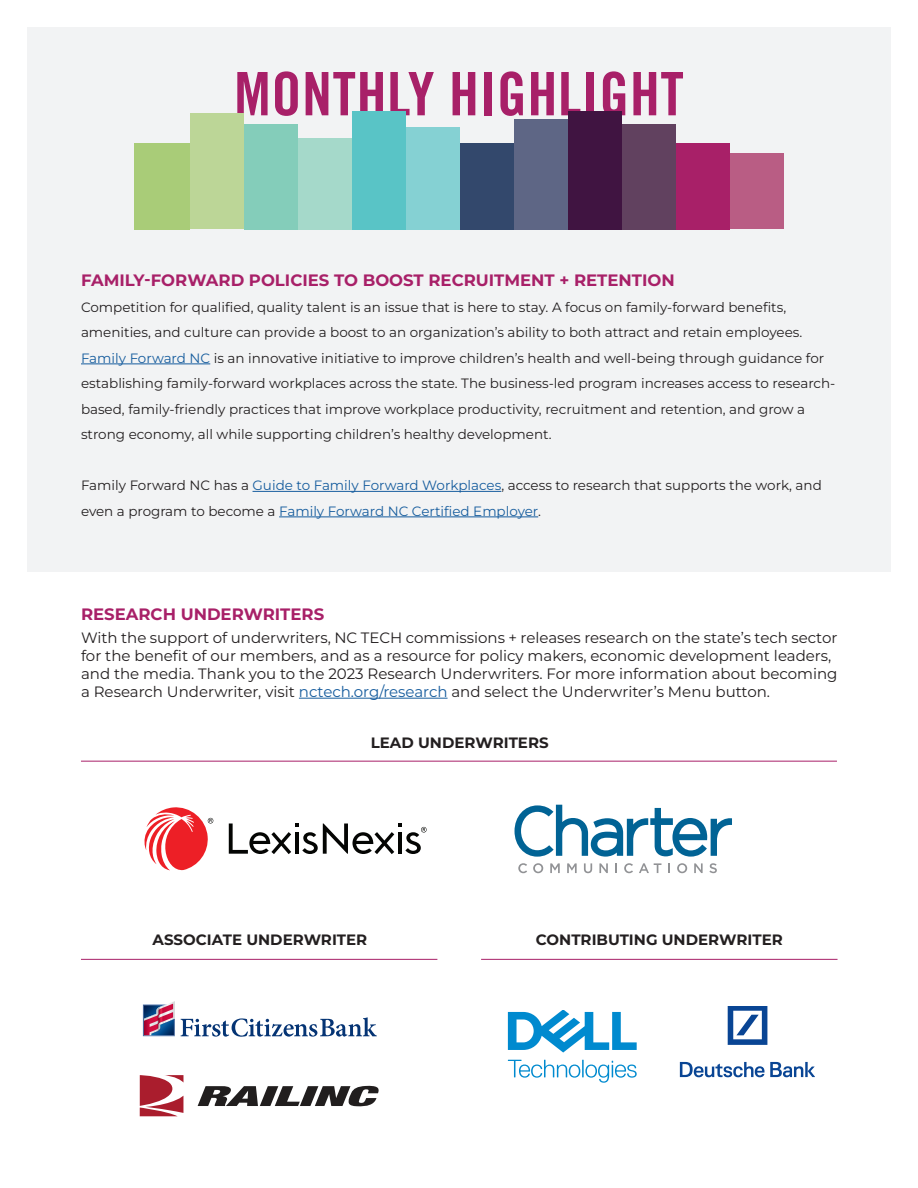
<style>
.page{position:relative;width:918px;height:1188px;background:#fff}
.page>*{position:absolute;margin:0;border:0;box-sizing:border-box;transform-origin:0 0}
.t1{font:60px "Trade Gothic LT Std Bd Cn 20";letter-spacing:.01em;color:#a82068}
.t2{font:700 16.5px "Montserrat";color:#a82068}
.t3{font:15px/18px "Montserrat";color:#231f20}
.t4{font:700 15px "Montserrat";color:#231f20}
.t5{font:13.5px/25.5px "Montserrat";color:#231f20}
.s1{color:#175d9e}
</style>
<div class="page">
<div style="left:27px;top:27px;width:864px;height:544px;background:#f2f3f4"></div>
<hr style="left:81px;top:364px;width:129px;height:1px;background:#175d9e">
<hr style="left:253px;top:491px;width:248px;height:1px;background:#175d9e">
<hr style="left:279px;top:517px;width:259px;height:1px;background:#175d9e">
<svg style="left:515px;top:805px;width:217px;height:52px"></svg>
<svg style="left:518px;top:863px;width:9px;height:10px"></svg>
<svg style="left:533px;top:863px;width:10px;height:10px"></svg>
<svg style="left:550px;top:863px;width:10px;height:10px"></svg>
<svg style="left:567px;top:863px;width:10px;height:10px"></svg>
<svg style="left:584px;top:863px;width:8px;height:10px"></svg>
<svg style="left:599px;top:863px;width:9px;height:10px"></svg>
<svg style="left:615px;top:863px;width:2px;height:10px"></svg>
<svg style="left:624px;top:863px;width:9px;height:10px"></svg>
<svg style="left:639px;top:863px;width:22px;height:10px"></svg>
<svg style="left:668px;top:863px;width:2px;height:10px"></svg>
<svg style="left:677px;top:863px;width:10px;height:10px"></svg>
<svg style="left:694px;top:863px;width:9px;height:10px"></svg>
<svg style="left:709px;top:863px;width:8px;height:10px"></svg>
<svg style="left:229px;top:824px;width:198px;height:30px"></svg>
<svg style="left:144px;top:807px;width:69px;height:64px"></svg>
<hr style="left:81px;top:761px;width:756px;height:1px;background:#a82068">
<hr style="left:81px;top:959px;width:356px;height:1px;background:#a82068">
<svg style="left:143px;top:1001px;width:32px;height:35px"></svg>
<svg style="left:181px;top:1017px;width:196px;height:20px"></svg>
<svg style="left:508px;top:1060px;width:129px;height:23px"></svg>
<svg style="left:508px;top:1010px;width:129px;height:43px"></svg>
<svg style="left:680px;top:1006px;width:135px;height:71px"></svg>
<div style="left:244px;top:124px;width:54px;height:105px;background:#84cdba"></div>
<div style="left:298px;top:138px;width:54px;height:91px;background:#a5d9ca"></div>
<div style="left:134px;top:143px;width:56px;height:86px;background:#a9cc78"></div>
<div style="left:460px;top:143px;width:54px;height:86px;background:#33486c"></div>
<div style="left:514px;top:119px;width:54px;height:110px;background:#5e6685"></div>
<div style="left:406px;top:127px;width:54px;height:102px;background:#85d1d3"></div>
<div style="left:676px;top:143px;width:54px;height:86px;background:#a82068"></div>
<div style="left:730px;top:154px;width:54px;height:75px;background:#b95d84"></div>
<div style="left:622px;top:124px;width:54px;height:105px;background:#61415f"></div>
<div style="left:190px;top:113px;width:54px;height:116px;background:#bcd697"></div>
<div style="left:352px;top:111px;width:54px;height:118px;background:#59c4c6"></div>
<div style="left:568px;top:111px;width:54px;height:118px;background:#401441"></div>
<hr style="left:299px;top:698px;width:149px;height:1px;background:#175d9e">
<hr style="left:481px;top:959px;width:357px;height:1px;background:#a82068">
<svg style="left:198px;top:1085px;width:181px;height:22px"></svg>
<svg style="left:140px;top:1076px;width:43px;height:40px"></svg>
<h1 class="t1" style="left:234px;top:57px;width:451px">MONTHLY HIGHLIGHT</h1>
<p class="t2" style="left:81px;top:269px;width:595px">FAMILY-FORWARD POLICIES TO BOOST RECRUITMENT + RETENTION</p>
<p class="t5" style="left:81px;top:294px;width:756px">Competition for qualified, quality talent is an issue that is here to stay. A focus on family-forward benefits, amenities, and culture can provide a boost to an organization’s ability to both attract and retain employees.<br><span class="s1">Family Forward NC</span> is an innovative initiative to improve children’s health and well-being through guidance for establishing family-forward workplaces across the state. The business-led program increases access to research&shy;based, family-friendly practices that improve workplace productivity, recruitment and retention, and grow a strong economy, all while supporting children’s healthy development.</p>
<p class="t5" style="left:81px;top:472px;width:742px">Family Forward NC has a <span class="s1">Guide to Family Forward Workplaces</span>, access to research that supports the work, and even a program to become a <span class="s1">Family Forward NC Certified Employer</span>.</p>
<p class="t2" style="left:81px;top:603px;width:245px">RESEARCH UNDERWRITERS</p>
<p class="t3" style="left:81px;top:628px;width:758px">With the support of underwriters, NC TECH commissions + releases research on the state’s tech sector for the benefit of our members, and as a resource for policy makers, economic development leaders, and the media. Thank you to the 2023 Research Underwriters. For more information about becoming a Research Underwriter, visit <span class="s1">nctech.org/research</span> and select the Underwriter’s Menu button.</p>
<p class="t4" style="left:371px;top:732px;width:179px">LEAD UNDERWRITERS</p>
<p class="t4" style="left:153px;top:930px;width:216px">ASSOCIATE UNDERWRITER</p>
<p class="t4" style="left:536px;top:930px;width:248px">CONTRIBUTING UNDERWRITER</p>
</div>
